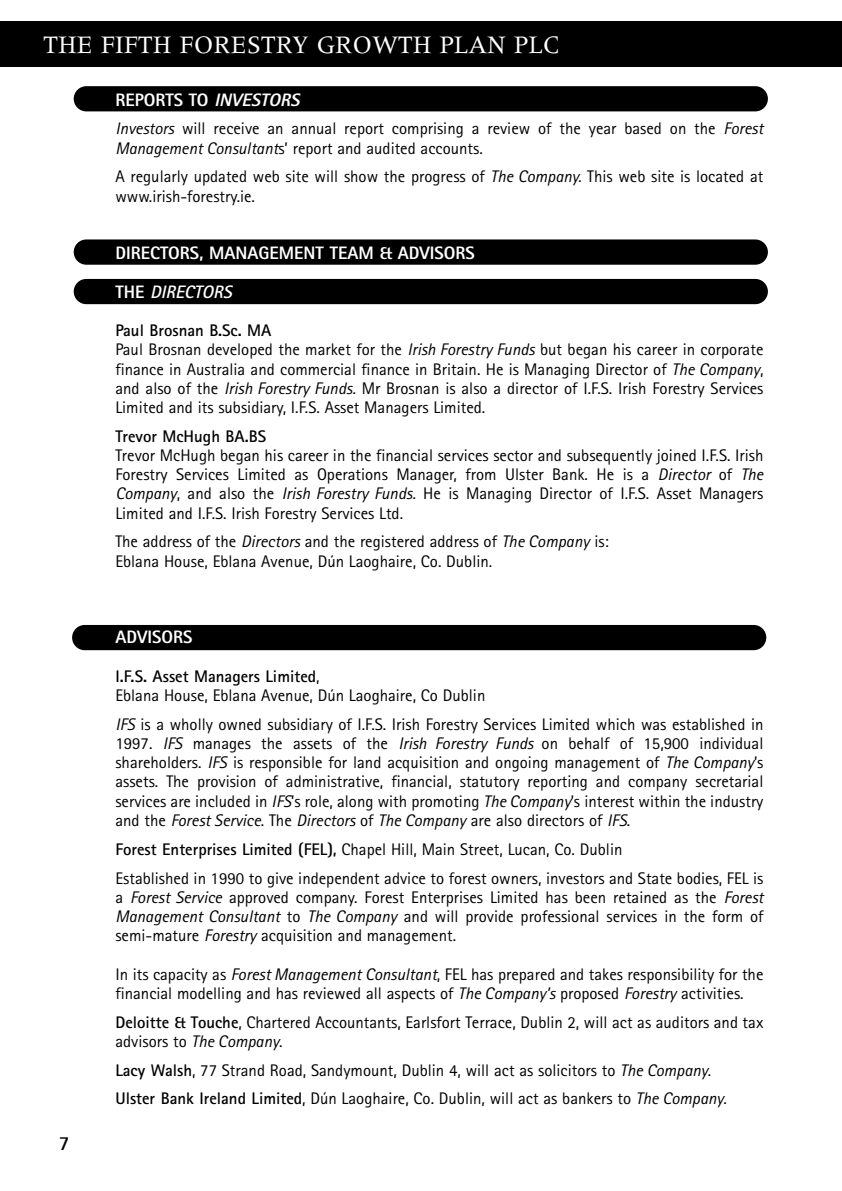
<style>
.page{position:relative;width:842px;height:1191px;background:#fff}
.page>*{position:absolute;margin:0;border:0;box-sizing:border-box;transform-origin:0 0}
.t1{font:26px "Meridien";color:#fff}
.t2{font:700 20px "Rotis Sans Serif";color:#000}
.t3{font:800 18px/38.4px "Rotis Sans Serif";color:#fff}
.t4{font:16.8px/19.2px "Rotis Sans Serif";color:#000}
.t5{font:700 16.8px "Rotis Sans Serif";color:#000}
.s1{font-style:italic}
.s2{font-weight:700;font-style:italic}
.s3{font-weight:700}
</style>
<div class="page">
<div style="left:74px;top:239px;width:694px;height:26px;background:#000;border-radius:13px"></div>
<div style="left:74px;top:86px;width:694px;height:25px;background:#000;border-radius:13px"></div>
<div style="left:72px;top:625px;width:694px;height:25px;background:#000;border-radius:13px"></div>
<div style="left:74px;top:279px;width:694px;height:25px;background:#000;border-radius:13px"></div>
<div style="left:0;top:21px;width:842px;height:46px;background:#000"></div>
<h1 class="t1" style="left:44px;top:35px;width:518px">THE FIFTH FORESTRY GROWTH PLAN PLC</h1>
<p class="t3" style="left:115px;top:82px;width:189px">REPORTS TO <span class="s1">INVESTORS</span></p>
<p class="t4" style="left:115px;top:121px;width:649px"><span class="s1">Investors</span> will receive an annual report comprising a review of the year based on the <span class="s1">Forest<br>Management Consultant</span>s’ report and audited accounts.</p>
<p class="t4" style="left:115px;top:169px;width:649px">A regularly updated web site will show the progress of <span class="s1">The Company.</span> This web site is located at www.irish-forestry.ie.</p>
<p class="t3" style="left:115px;top:236px;width:361px">DIRECTORS, MANAGEMENT TEAM &amp; ADVISORS<br>T H E <span class="s2">DIRECTORS</span></p>
<p class="t4" style="left:115px;top:322px;width:649px"><span class="s3">Paul Brosnan B.Sc. MA<br></span>Paul Brosnan developed the market for the <span class="s1">Irish Forestry Funds</span> but began his career in corporate finance in Australia and commercial finance in Britain. He is Managing Director of <span class="s1">The Company</span>, and also of the <span class="s1">Irish Forestry Funds.</span> Mr Brosnan is also a director of I.F.S. Irish Forestry Services Limited and its subsidiary, I.F.S. Asset Managers Limited.</p>
<p class="t5" style="left:115px;top:430px;width:152px">Trevor McHugh BA.BS</p>
<p class="t4" style="left:115px;top:447px;width:649px;text-align:justify">Trevor McHugh began his career in the financial services sector and subsequently joined I.F.S. Irish Forestry Services Limited as Operations Manager, from Ulster Bank. He is a <span class="s1">Director</span> of <span class="s1">The Company</span>, and also the <span class="s1">Irish Forestry Funds.</span> He is Managing Director of I.F.S. Asset Managers Limited and I.F.S. Irish Forestry Services Ltd.</p>
<p class="t4" style="left:115px;top:534px;width:495px">The address of the <span class="s1">Directors</span> and the registered address of <span class="s1">The Company</span> is:<br>Eblana House, Eblana Avenue, Dún Laoghaire, Co. Dublin.</p>
<p class="t2" style="left:59px;top:1136px;width:12px">7</p>
<p class="t3" style="left:115px;top:620px;width:79px">ADVISORS</p>
<p class="t4" style="left:115px;top:668px;width:371px"><span class="s3">I.F.S. Asset Managers Limited</span>,<br>Eblana House, Eblana Avenue, Dún Laoghaire, Co Dublin</p>
<p class="t4" style="left:115px;top:716px;width:649px;text-align:justify"><span class="s1">IFS</span> is a wholly owned subsidiary of I.F.S. Irish Forestry Services Limited which was established in 1997. <span class="s1">IFS</span> manages the assets of the <span class="s1">Irish Forestry Funds</span> on behalf of 15,900 individual shareholders. <span class="s1">IFS</span> is responsible for land acquisition and ongoing management of <span class="s1">The Company</span>’s assets. The provision of administrative, financial, statutory reporting and company secretarial services are included in <span class="s1">IFS</span>’s role, along with promoting <span class="s1">The Company</span>’s interest within the industry and the <span class="s1">Forest Service</span>. The <span class="s1">Directors</span> of <span class="s1">The Company</span> are also directors of <span class="s1">IFS</span>.</p>
<p class="t4" style="left:115px;top:836px;width:649px;line-height:28.8px"><span class="s3">Forest Enterprises Limited (FEL),</span> Chapel Hill, Main Street, Lucan, Co. Dublin<br>Established in 1990 to give independent advice to forest owners, investors and State bodies, FEL is</p>
<p class="t4" style="left:115px;top:889px;width:649px;text-align:justify">a <span class="s1">Forest Service</span> approved company. Forest Enterprises Limited has been retained as the <span class="s1">Forest Management Consultant</span> to <span class="s1">The Company</span> and will provide professional services in the form of semi-mature <span class="s1">Forestry</span> acquisition and management.</p>
<p class="t4" style="left:115px;top:966px;width:649px">In its capacity as <span class="s1">Forest Management Consultant</span>, FEL has prepared and takes responsibility for the financial modelling and has reviewed all aspects of <span class="s1">The Company’s</span> proposed <span class="s1">Forestry</span> activities.</p>
<p class="t4" style="left:115px;top:1014px;width:649px"><span class="s3">Deloitte &amp; Touche</span>, Chartered Accountants, Earlsfort Terrace, Dublin 2, will act as auditors and tax advisors to <span class="s1">The Company</span>.</p>
<p class="t4" style="left:115px;top:1057px;width:613px;line-height:28.8px"><span class="s3">Lacy Walsh</span>, 77 Strand Road, Sandymount, Dublin 4, will act as solicitors to <span class="s1">The Company</span>.<br><span class="s3">Ulster Bank Ireland Limited</span>, Dún Laoghaire, Co. Dublin, will act as bankers to <span class="s1">The Company</span>.</p>
</div>
